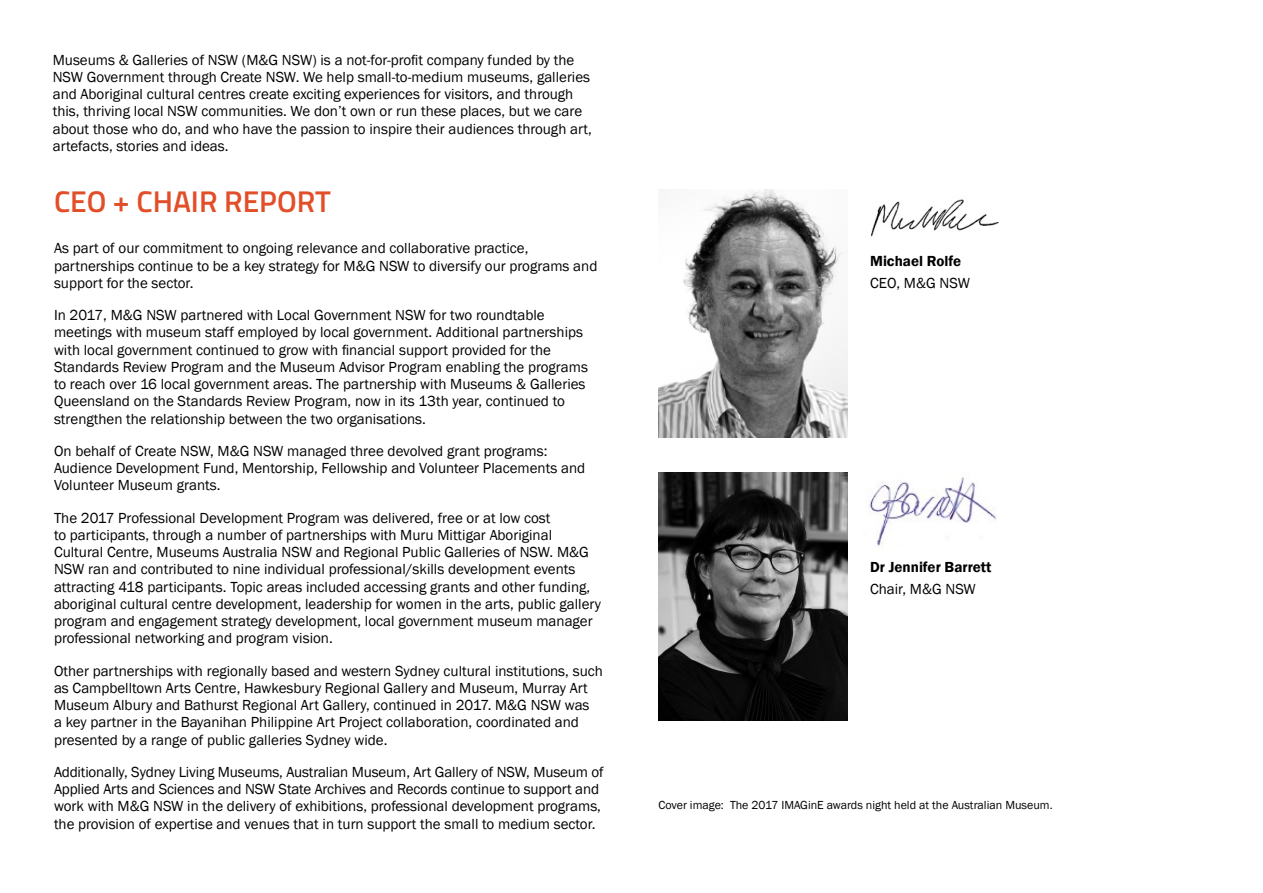
<style>
.page{position:relative;width:1263px;height:893px;background:#fff}
.page>*{position:absolute;margin:0;border:0;box-sizing:border-box;transform-origin:0 0}
.t1{font:600 30px "Titillium";color:#e24e27}
.t2{font:15px/17.2px "Franklin Gothic";color:#000}
.t3{font:600 15px "Franklin Gothic";color:#000}
.t4{font:12px "Franklin Gothic";color:#000}
</style>
<div class="page">
<img style="left:870px;top:199px;width:129px;height:38px">
<img style="left:868px;top:477px;width:129px;height:69px">
<img style="left:658px;top:473px;width:190px;height:248px">
<img style="left:658px;top:190px;width:190px;height:247px">
<p class="t2" style="left:53px;top:51px;width:541px">Museums &amp; Galleries of NSW (M&amp;G NSW) is a not-for-profit company funded by the NSW Government through Create NSW. We help small-to-medium museums, galleries and Aboriginal cultural centres create exciting experiences for visitors, and through this, thriving local NSW communities. We don’t own or run these places, but we care about those who do, and who have the passion to inspire their audiences through art, artefacts, stories and ideas.</p>
<h1 class="t1" style="left:54px;top:179px;width:278px">CEO + CHAIR REPORT</h1>
<p class="t2" style="left:54px;top:240px;width:545px">As part of our commitment to ongoing relevance and collaborative practice, partnerships continue to be a key strategy for M&amp;G NSW to diversify our programs and support for the sector.</p>
<p class="t2" style="left:54px;top:307px;width:535px">In 2017, M&amp;G NSW partnered with Local Government NSW for two roundtable meetings with museum staff employed by local government. Additional partnerships with local government continued to grow with financial support provided for the Standards Review Program and the Museum Advisor Program enabling the programs to reach over 16 local government areas. The partnership with Museums &amp; Galleries Queensland on the Standards Review Program, now in its 13th year, continued to strengthen the relationship between the two organisations.</p>
<p class="t2" style="left:54px;top:442px;width:533px">On behalf of Create NSW, M&amp;G NSW managed three devolved grant programs:<br>Audience Development Fund, Mentorship, Fellowship and Volunteer Placements and<br>Volunteer Museum grants.</p>
<p class="t2" style="left:54px;top:509px;width:549px">The 2017 Professional Development Program was delivered, free or at low cost<br>to participants, through a number of partnerships with Muru Mittigar Aboriginal Cultural Centre, Museums Australia NSW and Regional Public Galleries of NSW. M&amp;G NSW ran and contributed to nine individual professional/skills development events attracting 418 participants. Topic areas included accessing grants and other funding, aboriginal cultural centre development, leadership for women in the arts, public gallery program and engagement strategy development, local government museum manager professional networking and program vision.</p>
<p class="t2" style="left:54px;top:662px;width:550px">Other partnerships with regionally based and western Sydney cultural institutions, such as Campbelltown Arts Centre, Hawkesbury Regional Gallery and Museum, Murray Art Museum Albury and Bathurst Regional Art Gallery, continued in 2017. M&amp;G NSW was<br>a key partner in the Bayanihan Philippine Art Project collaboration, coordinated and presented by a range of public galleries Sydney wide.</p>
<p class="t2" style="left:54px;top:763px;width:551px">Additionally, Sydney Living Museums, Australian Museum, Art Gallery of NSW, Museum of Applied Arts and Sciences and NSW State Archives and Records continue to support and work with M&amp;G NSW in the delivery of exhibitions, professional development programs, the provision of expertise and venues that in turn support the small to medium sector.</p>
<p class="t3" style="left:870px;top:252px;width:92px">Michael Rolfe</p>
<p class="t2" style="left:870px;top:274px;width:101px">CEO, M&amp;G NSW</p>
<p class="t3" style="left:870px;top:558px;width:123px">Dr Jennifer Barrett</p>
<p class="t2" style="left:870px;top:580px;width:107px">Chair, M&amp;G NSW</p>
<p class="t4" style="left:658px;top:797px;width:396px">Cover image: The 2017 IMAGinE awards night held at the Australian Museum.</p>
</div>
